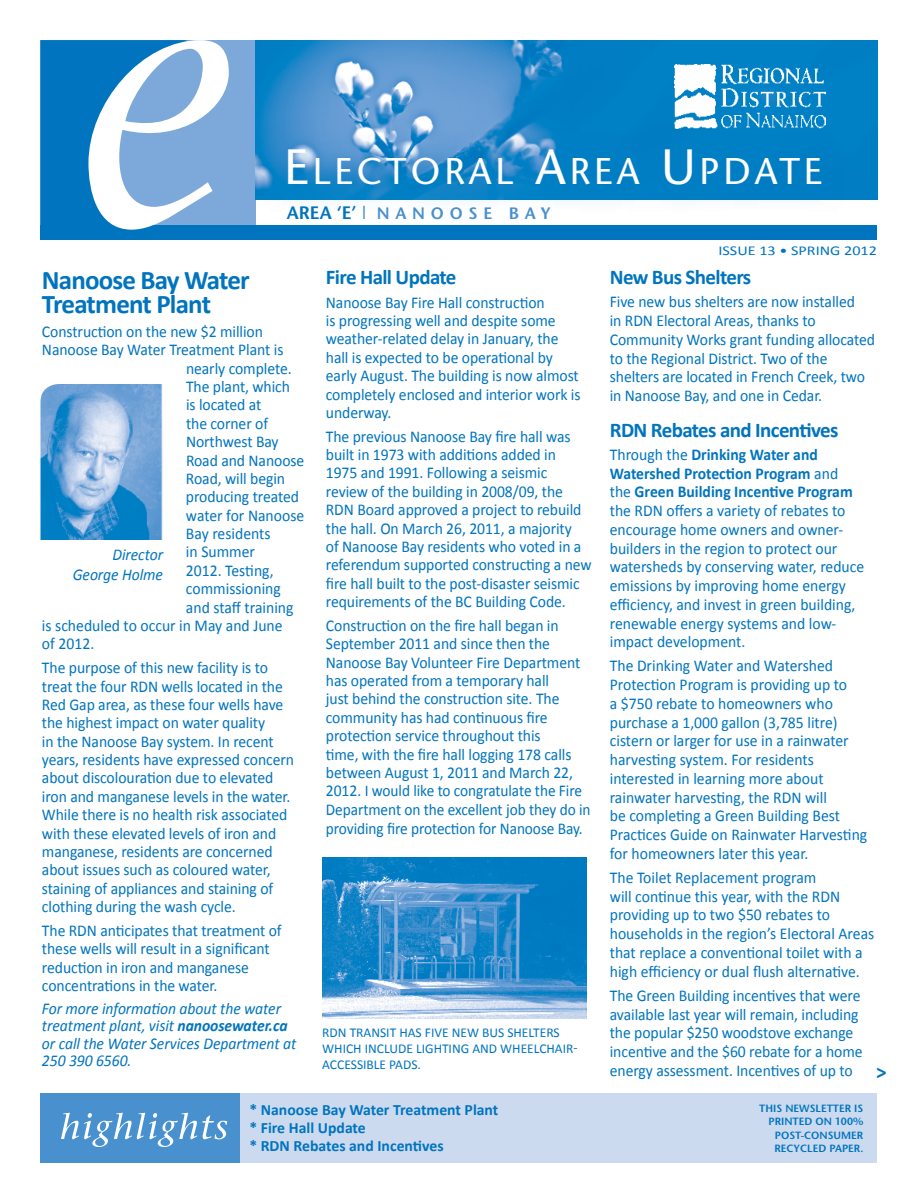
<style>
.page{position:relative;width:918px;height:1188px;background:#fff}
.page>*{position:absolute;margin:0;border:0;box-sizing:border-box;transform-origin:0 0}
.t1{font:37.05px "Stone Sans";letter-spacing:.105em;color:#fff}
.t2{font:700 27px/24px "Calibri";letter-spacing:-.03em;color:#0074be}
.t3{font:700 21px "Calibri";letter-spacing:-.03em;color:#0074be}
.t4{font:600 18px "Stone Sans";color:#0074be}
.t5{font:16.5px/18.5px "Calibri";letter-spacing:-.005em;color:#0074be;scale:.95 1}
.t6{font:italic 16.5px/17.2px "Calibri";letter-spacing:-.005em;color:#0074be;scale:.95 1}
.t7{font:600 16.5px "Stone Sans";color:#4890ce}
.t8{font:700 15.75px/18px "Calibri";color:#0074be}
.t9{font:13.5px/15.8px "Calibri";color:#0074be}
.t10{font:13.5px "Calibri";color:#0074be;scale:1.2 1}
.t11{font:600 10.5px/13.5px "Stone Sans";color:#0074be;text-align:right}
.s1{font-size:49.5px}
.s2{font-size:18px;color:#0074be}
.s3{font-size:18px}
.s4{font-weight:700}
</style>
<div class="page">
<img style="left:40px;top:384px;width:123px;height:156px">
<div style="left:40px;top:1093px;width:838px;height:69px;background:#ccdaf0"></div>
<div style="left:40px;top:1093px;width:200px;height:69px;background:#4890ce"></div>
<svg style="left:61px;top:1113px;width:166px;height:34px"></svg>
<div style="left:40px;top:40px;width:837px;height:200px;background:#0074be"></div>
<div style="left:255px;top:196px;width:628px;height:29px;background:#fff"></div>
<div style="left:41px;top:40px;width:215px;height:185px;background:#7da9da"></div>
<svg style="left:40px;top:40px;width:189px;height:190px"></svg>
<img style="left:322px;top:858px;width:264px;height:160px">
<img style="left:255px;top:40px;width:623px;height:159px">
<svg style="left:258px;top:120px;width:590px;height:81px;fill:#0080c4"></svg>
<img style="left:674px;top:64px;width:151px;height:65px">
<h1 class="t1" style="left:284px;top:149px;width:536px"><span class="s1">E</span>LECTORAL <span class="s1">A</span>REA <span class="s1">U</span>PDATE</h1>
<p class="t4" style="left:287px;top:201px;width:13px">AREA</p>
<p class="t7" style="left:337px;top:203px;width:58px"><span class="s2">‘E’</span> <span class="s3">|</span> NANOOSE</p>
<p class="t7" style="left:509px;top:203px;width:30px">B AY</p>
<h2 class="t2" style="left:42px;top:266px;width:209px">Nanoose Bay Water<br>Treatment Plant</h2>
<p class="t5" style="left:42px;top:321px;width:234px">Construction on the new $2 million</p>
<p class="t5" style="left:42px;top:340px;width:256px">N anoose Bay Water Treatment Plant is</p>
<p class="t5" style="left:186px;top:358px;width:113px">nearly complete.</p>
<p class="t5" style="left:186px;top:377px;width:111px">The plant, which</p>
<p class="t5" style="left:186px;top:395px;width:81px">is located at</p>
<p class="t5" style="left:186px;top:413px;width:88px">the corner of</p>
<p class="t5" style="left:186px;top:432px;width:99px">N orthwest Bay</p>
<p class="t5" style="left:186px;top:450px;width:126px">Road and Nanoose</p>
<p class="t5" style="left:186px;top:468px;width:106px">Road, will begin</p>
<p class="t5" style="left:186px;top:487px;width:121px">producing treated</p>
<p class="t5" style="left:186px;top:505px;width:126px">water for N anoose</p>
<p class="t5" style="left:186px;top:524px;width:91px">Bay residents</p>
<p class="t5" style="left:186px;top:542px;width:74px">in Summer</p>
<p class="t5" style="left:186px;top:560px;width:94px">2012. Testing,</p>
<p class="t5" style="left:186px;top:579px;width:101px">commissioning</p>
<p class="t5" style="left:186px;top:597px;width:115px">and staff training</p>
<p class="t5" style="left:42px;top:615px;width:255px">is scheduled to occur in May and June</p>
<p class="t5" style="left:42px;top:634px;width:57px">of 2012.</p>
<p class="t5" style="left:42px;top:658px;width:267px">The purpose of this new facility is to treat the four RDN wells located in the Red Gap area, as these four wells have the highest impact on water quality<br>in the N anoose Bay system. In recent years, residents have expressed concern about discolouration due to elevated iron and manganese levels in the water.<br>While there is no health risk associated with these elevated levels of iron and manganese, residents are concerned about issues such as coloured water, staining of appliances and staining of clothing during the wash cycle.</p>
<p class="t5" style="left:42px;top:920px;width:254px">The RDN anticipates that treatment of these wells will result in a significant reduction in iron and manganese concentrations in the water.</p>
<p class="t6" style="left:42px;top:999px;width:269px">For more information about the water treatment plant, visit <span class="s4">nanoosewater.ca </span>or call the Water Services Department at<br>250 390 6560.</p>
<p class="t6" style="left:73px;top:544px;width:97px;line-height:19.8px;text-align:right">Director<br>George Holme</p>
<p class="t3" style="left:326px;top:264px;width:132px">Fire Hall Update</p>
<p class="t5" style="left:326px;top:292px;width:270px">Nanoose Bay Fire Hall construction<br>is progressing well and despite some weather-related delay in January, the hall is expected to be operational by early August. The building is now almost completely enclosed and interior work is underway.</p>
<p class="t5" style="left:326px;top:426px;width:281px">The previous Nanoose Bay fire hall was built in 1973 with additions added in<br>1975 and 1991. Following a seismic review of the building in 2008/09, the RDN Board approved a project to rebuild the hall. On March 26, 2011, a majority<br>of N anoose Bay residents who voted in a referendum supported constructing a new fire hall built to the post-disaster seismic requirements of the BC Building Code.</p>
<p class="t5" style="left:326px;top:615px;width:280px">Construction on the fire hall began in September 2011 and since then the Nanoose Bay Volunteer Fire Department has operated from a temporary hall<br>just behind the construction site. The community has had continuous fire protection service throughout this<br>time, with the fire hall logging 178 calls between August 1, 2011 and March 22, 2012. I would like to congratulate the Fire Department on the excellent job they do in providing fire protection for N anoose Bay.</p>
<p class="t9" style="left:322px;top:1024px;width:239px">RDN Transit has five new bus sh elters which</p>
<p class="t9" style="left:365px;top:1040px;width:182px">i nclude lighti ng and wh eelchai</p>
<p class="t9" style="left:566px;top:1040px;width:13px">r-</p>
<p class="t9" style="left:322px;top:1056px;width:100px">accessib le pads.</p>
<p class="t10" style="left:718px;top:242px;width:134px">Issue 13 • Spri ng 2012</p>
<p class="t3" style="left:610px;top:264px;width:143px">New Bus Shelters</p>
<p class="t5" style="left:610px;top:292px;width:281px">Five new bus shelters are now installed<br>in RDN Electoral Areas, thanks to Community Works grant funding allocated to the Regional District. Two of the shelters are located in French Creek, two in Nanoose Bay, and one in Cedar.</p>
<p class="t3" style="left:610px;top:417px;width:230px">RDN Rebates and Incentives</p>
<p class="t5" style="left:610px;top:444px;width:269px">Through the <span class="s4">Drinking Water and Watershed Protection Program</span> and<br>the <span class="s4">Green Building Incentive Program </span>the RDN offers a variety of rebates to encourage home owners and owner&shy;builders in the region to protect our watersheds by conserving water, reduce emissions by improving home energy efficiency, and invest in green building, renewable energy systems and low&shy;impact development.</p>
<p class="t5" style="left:610px;top:656px;width:273px">The Drinking Water and Watershed Protection Program is providing up to<br>a $750 rebate to homeowners who purchase a 1,000 gallon (3,785 litre) cistern or larger for use in a rainwater harvesting system. For residents interested in learning more about rainwater harvesting, the RDN will<br>be completing a Green Building Best Practices Guide on Rainwater Harvesting for homeowners later this year.</p>
<p class="t5" style="left:610px;top:867px;width:280px">The Toilet Replacement program<br>will continue this year, with the RDN providing up to two $50 rebates to households in the region’s Electoral Areas that replace a conventional toilet with a high efficiency or dual flush alternative.</p>
<p class="t5" style="left:610px;top:985px;width:268px">The Green Building incentives that were available last year will remain, including the popular $250 woodstove exchange incentive and the $60 rebate for a home energy assessment. Incentives of up to</p>
<p class="t3" style="left:876px;top:1059px;width:12px">&gt;</p>
<p class="t8" style="left:249px;top:1100px;width:251px">* Nanoose Bay Water Treatment Plant * Fire Hall Update<br>* RDN Rebates and Incentives</p>
<p class="t11" style="left:759px;top:1101px;width:106px">THIS NEWSLETTER IS<br>PRINTED ON 100%<br>POST-CONSUMER<br>RECYCLED PAPER.</p>
</div>
